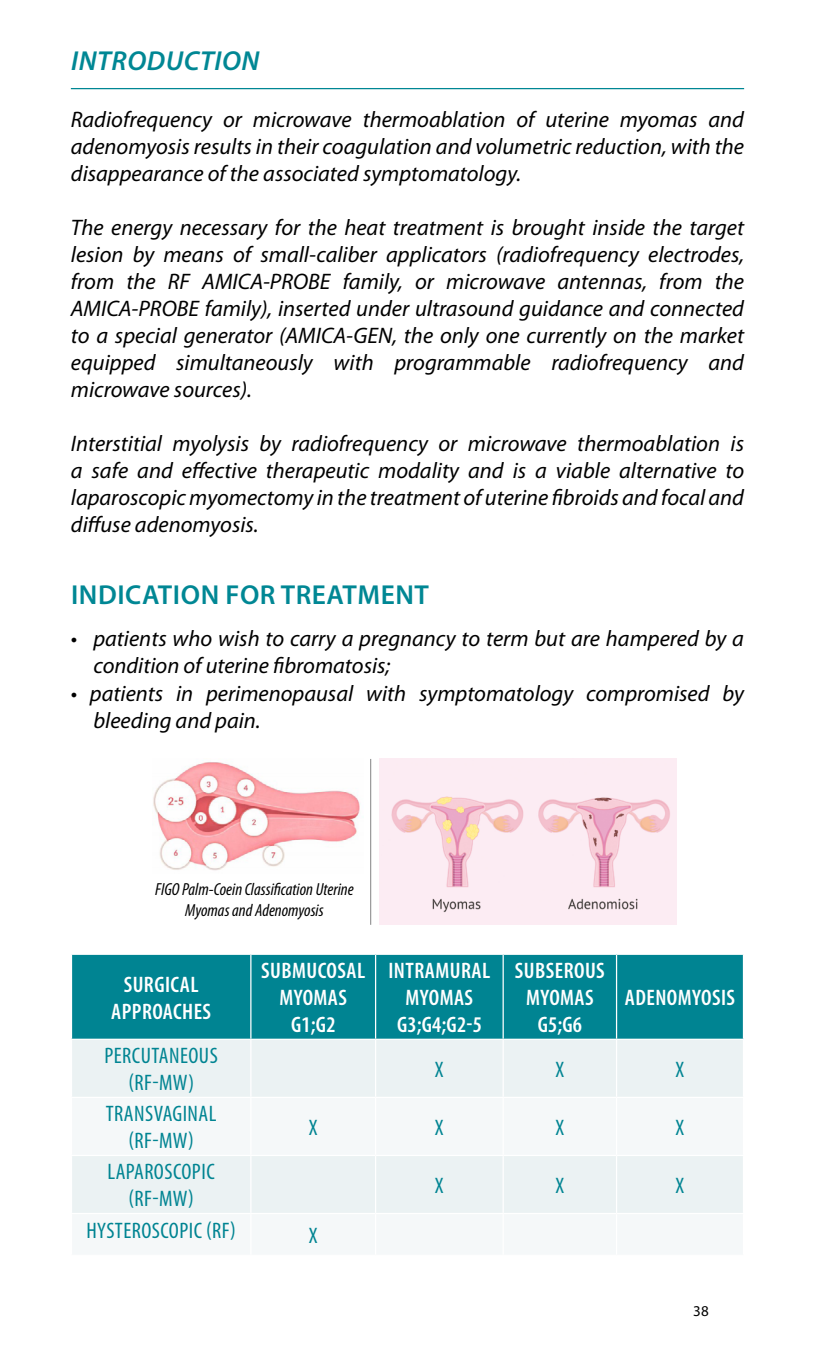
<style>
.page{position:relative;width:815px;height:1347px;background:#fff}
.page>*{position:absolute;margin:0;border:0;box-sizing:border-box;transform-origin:0 0}
.t1{font:600 27.5px "Myriad Pro";letter-spacing:.02em;color:#008794}
.t2{font:italic 600 27.5px "Myriad Pro";letter-spacing:.02em;color:#008794}
.t3{font:italic 22.5px/27px "Myriad Pro";color:#000;text-align:justify}
.t4{font:600 condensed 22.5px/27px "Myriad Pro";letter-spacing:.02em;color:#fff;text-align:center}
.t5{font:condensed 22.5px/27px "Myriad Pro";letter-spacing:.02em;color:#008492;text-align:center}
.t6{font:italic condensed 17.5px/21px "Myriad Pro";color:#000;text-align:center}
.t7{font:15px "Myriad Pro";color:#000}
</style>
<div class="page">
<div style="left:72px;top:954px;width:671px;height:84px;background:#008492"></div>
<div style="left:72px;top:1040px;width:671px;height:56px;background:#ebf2f3"></div>
<div style="left:72px;top:1156px;width:671px;height:56px;background:#ebf2f3"></div>
<hr style="left:250px;top:954px;width:1px;height:84px;background:#fff">
<hr style="left:375px;top:954px;width:1px;height:84px;background:#fff">
<hr style="left:503px;top:954px;width:1px;height:84px;background:#fff">
<hr style="left:616px;top:954px;width:1px;height:84px;background:#fff">
<hr style="left:250px;top:1040px;width:1px;height:56px;background:#fff">
<hr style="left:375px;top:1040px;width:1px;height:56px;background:#fff">
<hr style="left:503px;top:1040px;width:1px;height:56px;background:#fff">
<hr style="left:616px;top:1040px;width:1px;height:56px;background:#fff">
<hr style="left:250px;top:1156px;width:1px;height:56px;background:#fff">
<hr style="left:375px;top:1156px;width:1px;height:56px;background:#fff">
<hr style="left:503px;top:1156px;width:1px;height:56px;background:#fff">
<hr style="left:616px;top:1156px;width:1px;height:56px;background:#fff">
<hr style="left:71px;top:88px;width:673px;height:1px;background:#008794">
<img style="left:379px;top:759px;width:298px;height:165px">
<img style="left:153px;top:760px;width:207px;height:111px">
<hr style="left:370px;top:759px;width:1px;height:165px;background:#58585a">
<p class="t2" style="left:71px;top:44px;width:190px">INTRODUCTION</p>
<p class="t3" style="left:71px;top:106px;width:675px">Radiofrequency or microwave thermoablation of uterine myomas and adenomyosis results in their coagulation and volumetric reduction, with the disappearance of the associated symptomatology.</p>
<p class="t3" style="left:71px;top:214px;width:675px">The energy necessary for the heat treatment is brought inside the target lesion by means of small-caliber applicators (radiofrequency electrodes, from the RF AMICA-PROBE family, or microwave antennas, from the AMICA-PROBE family), inserted under ultrasound guidance and connected to a special generator (AMICA-GEN, the only one currently on the market equipped simultaneously with programmable radiofrequency and microwave sources).</p>
<p class="t3" style="left:71px;top:430px;width:675px">Interstitial myolysis by radiofrequency or microwave thermoablation is a safe and effective therapeutic modality and is a viable alternative to laparoscopic myomectomy in the treatment of uterine fibroids and focal and diffuse adenomyosis.</p>
<p class="t1" style="left:71px;top:577px;width:359px">INDICATION FOR TREATMENT</p>
<p class="t3" style="left:93px;top:626px;width:652px;text-indent:-22px">• patients who wish to carry a pregnancy to term but are hampered by a condition of uterine fibromatosis;</p>
<p class="t3" style="left:93px;top:680px;width:652px;text-indent:-22px">• patients in perimenopausal with symptomatology compromised by bleeding and pain.</p>
<p class="t6" style="left:155px;top:878px;width:200px">FIGO Palm-Coein Classification Uterine<br>Myomas and Adenomyosis</p>
<p class="t4" style="left:111px;top:971px;width:101px">SURGICAL<br>APPROACHES</p>
<p class="t4" style="left:261px;top:957px;width:105px">SUBMUCOSAL<br>MYOMAS<br>G1;G2</p>
<p class="t4" style="left:388px;top:957px;width:103px">INTRAMURAL<br>MYOMAS<br>G3;G4;G2-5</p>
<p class="t4" style="left:515px;top:957px;width:91px">SUBSEROUS<br>MYOMAS<br>G5;G6</p>
<p class="t4" style="left:625px;top:984px;width:112px">ADENOMYOSIS</p>
<p class="t5" style="left:104px;top:1042px;width:115px">PERCUTANEOUS (RF-MW)</p>
<p class="t5" style="left:106px;top:1100px;width:112px">TRANSVAGINAL (RF-MW)</p>
<p class="t5" style="left:108px;top:1158px;width:109px">LAPAROSCOPIC (RF-MW)</p>
<p class="t5" style="left:435px;top:1056px;width:10px">X</p>
<p class="t5" style="left:555px;top:1056px;width:10px">X</p>
<p class="t5" style="left:676px;top:1056px;width:10px">X</p>
<p class="t5" style="left:309px;top:1114px;width:10px">X</p>
<p class="t5" style="left:435px;top:1114px;width:10px">X</p>
<p class="t5" style="left:555px;top:1114px;width:10px">X</p>
<p class="t5" style="left:676px;top:1114px;width:10px">X</p>
<p class="t5" style="left:435px;top:1172px;width:10px">X</p>
<p class="t5" style="left:555px;top:1172px;width:10px">X</p>
<p class="t5" style="left:676px;top:1172px;width:10px">X</p>
<p class="t5" style="left:86px;top:1217px;width:151px">HYSTEROSCOPIC (RF)</p>
<p class="t5" style="left:309px;top:1222px;width:10px">X</p>
<p class="t7" style="left:693px;top:1302px;width:17px">38</p>
</div>
